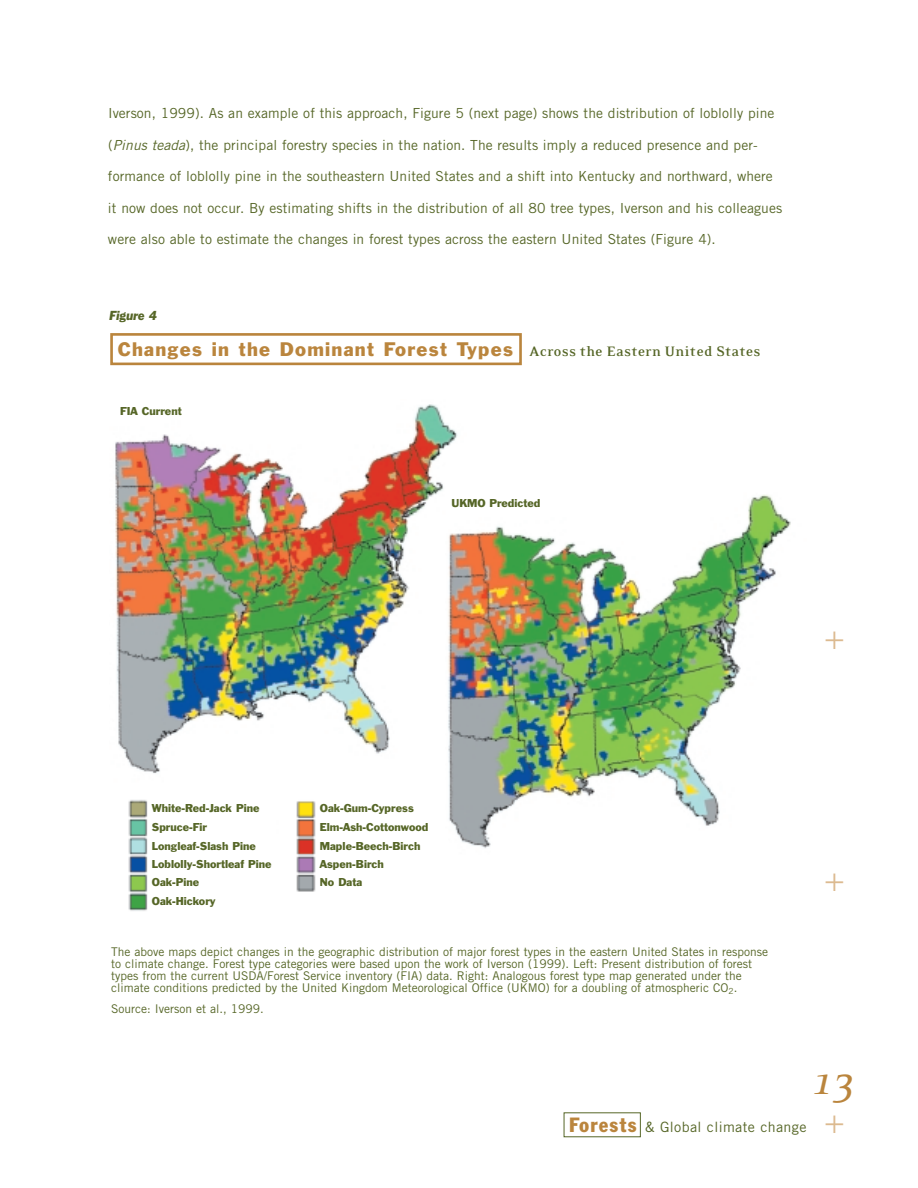
<style>
.page{position:relative;width:918px;height:1188px;background:#fff}
.page>*{position:absolute;margin:0;border:0;box-sizing:border-box;transform-origin:0 0}
.t1{font:italic 45px "Eidetic Serif";color:#ba853d}
.t2{font:300 30px "Akzidenz Grotesk BE";color:#dcba90}
.t3{font:18px "Franklin Gothic BT";letter-spacing:.07em;color:#ba853d}
.t4{font:14.25px "Trade Gothic";letter-spacing:.025em;color:#566627}
.t5{font:13.8px "Trade Gothic";letter-spacing:.005em;color:#566627}
.t6{font:12px/12px "Trade Gothic";color:#566627}
.t7{font:italic 12px "Franklin Gothic BT";color:#566627}
.t8{font:10.5px/18.6px "Franklin Gothic BT";color:#566627}
.s1{font-style:italic}
.s2{font-family:"Eidetic Serif";font-weight:700;font-size:15.75px;color:#566627}
.s3{font-family:"Franklin Gothic BT";font-stretch:condensed;font-size:20.25px;color:#ba853d}
</style>
<div class="page">
<div style="left:110px;top:333px;width:412px;height:32px;border:3px solid #ba853d"></div>
<img style="left:115px;top:404px;width:676px;height:444px">
<img style="left:115px;top:790px;width:127px;height:121px">
<img style="left:279px;top:790px;width:126px;height:102px">
<p class="t5" style="left:108px;top:108px;width:668px">Iverson, 1999). As an example of this approach, Figure 5 (next page) shows the distribution of loblolly pine</p>
<p class="t5" style="left:108px;top:140px;width:651px">(<span class="s1">Pinus teada</span>), the principal forestry species in the nation. The results imply a reduced presence and per-</p>
<p class="t5" style="left:108px;top:171px;width:666px">formance of loblolly pine in the southeastern United States and a shift into Kentucky and northward, where</p>
<p class="t5" style="left:108px;top:203px;width:676px">it now does not occur. By estimating shifts in the distribution of all 80 tree types, Iverson and his colleagues</p>
<p class="t5" style="left:108px;top:234px;width:609px">were also able to estimate the changes in forest types across the eastern United States (Figure 4).</p>
<p class="t7" style="left:110px;top:311px;width:49px">Figure 4</p>
<h3 class="t3" style="left:118px;top:343px;width:644px">Changes in the Dominant Forest Types <span class="s2">Across the Eastern United States</span></h3>
<p class="t8" style="left:120px;top:403px;width:63px">FIA Current</p>
<p class="t8" style="left:451px;top:496px;width:90px">UKMO Predicted</p>
<h2 class="t2" style="left:824px;top:628px;width:22px">+</h2>
<p class="t8" style="left:152px;top:800px;width:121px">White-Red-Jack Pine<br>Spruce-Fir<br>Longleaf-Slash Pine<br>Loblolly-Shortleaf Pine<br>Oak-Pine</p>
<p class="t8" style="left:320px;top:800px;width:110px">Oak-Gum-Cypress<br>Elm-Ash-Cottonwood<br>Maple-Beech-Birch<br>Aspen-Birch<br>No Data</p>
<p class="t8" style="left:152px;top:893px;width:65px">Oak-Hickory</p>
<p class="t6" style="left:111px;top:947px;width:659px">The above maps depict changes in the geographic distribution of major forest types in the eastern United States in response to climate change. Forest type categories were based upon the work of Iverson (1999). Left: Present distribution of forest types from the current USDA/Forest Service inventory (FIA) data. Right: Analogous forest type map generated under the climate conditions predicted by the United Kingdom Meteorological Office (UKMO) for a doubling of atmospheric CO<sub>2</sub>.</p>
<p class="t6" style="left:111px;top:1004px;width:154px">Source: Iverson et al., 1999.</p>
<h2 class="t2" style="left:824px;top:870px;width:22px">+</h2>
<p class="t4" style="left:569px;top:1122px;width:239px"><span class="s3">Forests</span> &amp; Global climate change</p>
<h1 class="t1" style="left:812px;top:1052px;width:45px">13</h1>
<h2 class="t2" style="left:824px;top:1112px;width:22px">+</h2>
</div>
